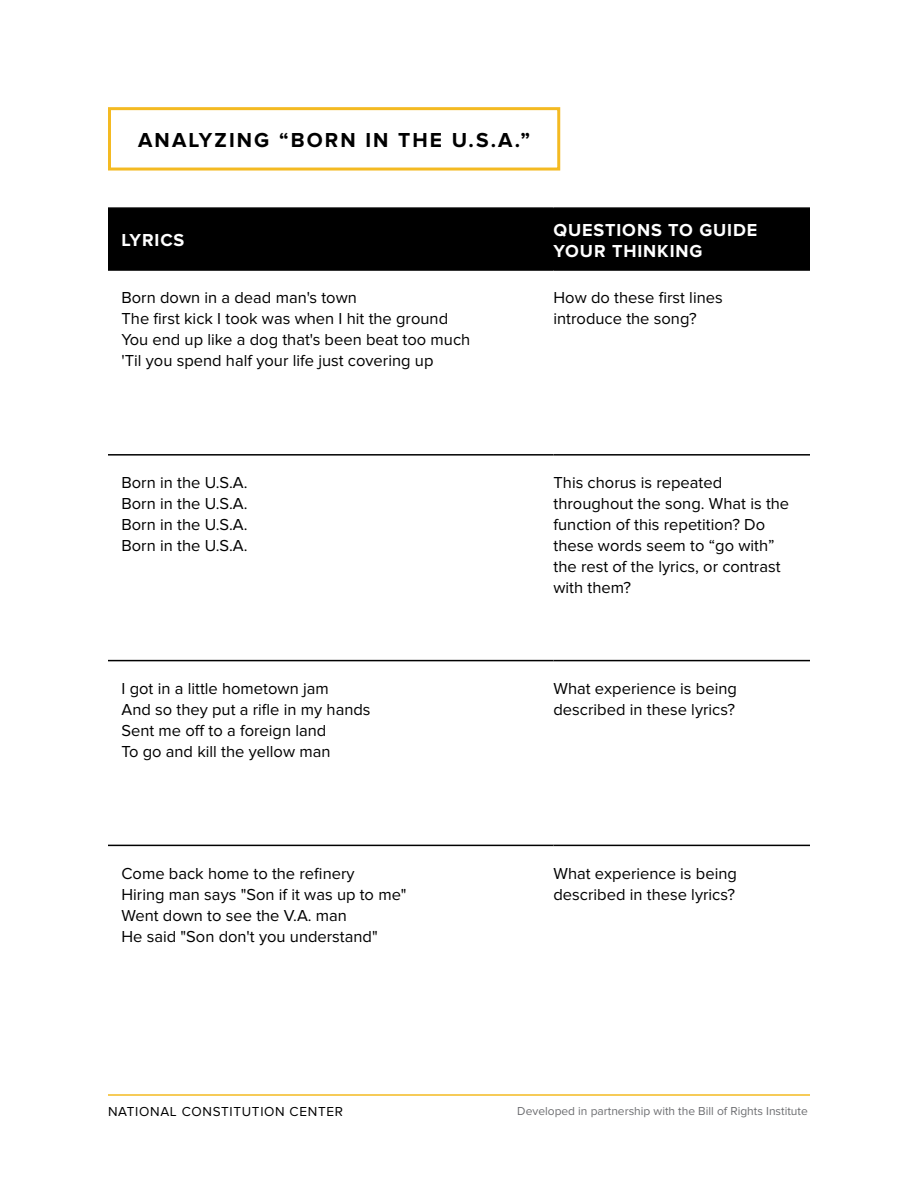
<style>
.page{position:relative;width:918px;height:1188px;background:#fff}
.page>*{position:absolute;margin:0;border:0;box-sizing:border-box;transform-origin:0 0}
.t1{font:700 21px "Proxima Nova";letter-spacing:.1em;color:#000}
.t2{font:700 18px "Proxima Nova";letter-spacing:.05em;color:#fff}
.t3{font:16.5px/21px "Proxima Nova";color:#000}
.t4{font:13.5px "Proxima Nova";letter-spacing:.05em;color:#000}
.t5{font:12px "Proxima Nova";color:#6d6e71}
</style>
<div class="page">
<hr style="left:108px;top:1094px;width:702px;height:2px;background:#f4ba22">
<div style="left:108px;top:107px;width:452px;height:64px;border:3px solid #f4ba22"></div>
<div style="left:108px;top:209px;width:702px;height:60px;background:#000"></div>
<hr style="left:108px;top:454px;width:446px;height:2px;background:#000">
<hr style="left:554px;top:454px;width:256px;height:2px;background:#000">
<hr style="left:108px;top:660px;width:446px;height:1px;background:#000">
<hr style="left:554px;top:660px;width:256px;height:1px;background:#000">
<hr style="left:108px;top:845px;width:446px;height:1px;background:#000">
<hr style="left:554px;top:845px;width:256px;height:1px;background:#000">
<hr style="left:108px;top:207px;width:446px;height:2px;background:#000">
<hr style="left:554px;top:207px;width:256px;height:2px;background:#000">
<hr style="left:108px;top:269px;width:446px;height:2px;background:#000">
<hr style="left:554px;top:269px;width:256px;height:2px;background:#000">
<p class="t1" style="left:138px;top:128px;width:199px">ANALYZING “BORNIN</p>
<p class="t1" style="left:398px;top:128px;width:133px">THE U.S.A.”</p>
<p class="t2" style="left:122px;top:230px;width:62px">LYRI CS</p>
<p class="t2" style="left:554px;top:219px;width:93px">QUESTIONS</p>
<p class="t2" style="left:668px;top:219px;width:57px">TO GUID</p>
<p class="t2" style="left:747px;top:219px;width:12px">E</p>
<p class="t2" style="left:554px;top:240px;width:36px">YOUR</p>
<p class="t2" style="left:612px;top:240px;width:23px">THIN</p>
<p class="t2" style="left:657px;top:240px;width:47px">KING</p>
<p class="t3" style="left:122px;top:288px;width:350px">Born down in a dead man's town<br>The first kick I took was when I hit the ground You end up like a dog that's been beat too much 'Til you spend half your life just covering up</p>
<p class="t3" style="left:554px;top:288px;width:171px">How do these first lines introduce the song?</p>
<p class="t3" style="left:122px;top:472px;width:128px;text-align:justify">Born in the U.S.A.<br>Born in the U.S.A.<br>Born in the U.S.A.<br>Born in the U.S.A.</p>
<p class="t3" style="left:554px;top:472px;width:237px">This chorus is repeated throughout the song. What is the function of this repetition? Do these words seem to “go with” the rest of the lyrics, or contrast with them?</p>
<p class="t3" style="left:122px;top:678px;width:251px">I got in a little hometown jam<br>And so they put a rifle in my hands<br>Sent me off to a foreign land<br>To go and kill the yellow man</p>
<p class="t3" style="left:554px;top:678px;width:185px">What experience is being described in these lyrics?</p>
<p class="t3" style="left:122px;top:863px;width:287px">Come back home to the refinery<br>Hiring man says "Son if it was up to me"<br>Went down to see the V.A. man<br>He said "Son don't you understand"</p>
<p class="t3" style="left:554px;top:863px;width:185px">What experience is being described in these lyrics?</p>
<p class="t4" style="left:108px;top:1104px;width:236px">National Constitution Center</p>
<p class="t5" style="left:517px;top:1105px;width:292px">Developed in partnership with the Bill of Rights I nstitute</p>
</div>
